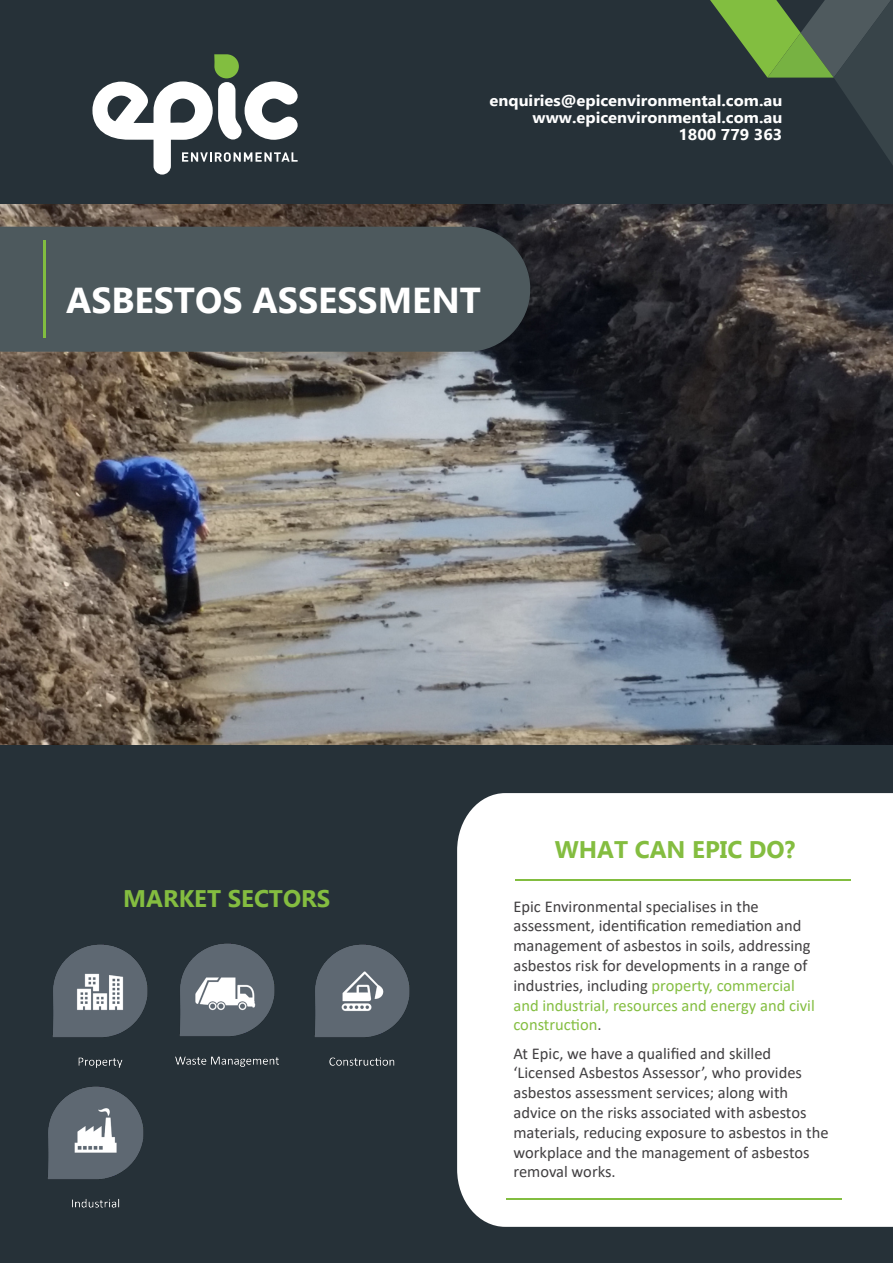
<style>
.page{position:relative;width:893px;height:1263px;background:#263138}
.page>*{position:absolute;margin:0;border:0;box-sizing:border-box;transform-origin:0 0}
.Heading_1{font:700 36px "Gadugi";color:#fff}
.Heading_2{font:700 24px "Gadugi";color:#84bd40}
.t1{font:16.5px/19.8px "Calibri";color:#413f41}
.Epic_Banner{font:700 15.6px "Gadugi";color:#fff;scale:1.06 1}
.s1{color:#84be41}
</style>
<div class="page">
<svg style="left:92px;top:54px;width:206px;height:120px"></svg>
<svg style="left:710px;top:0;width:183px;height:165px"></svg>
<img style="left:0;top:205px;width:893px;height:539px">
<div style="left:457px;top:793px;width:436px;height:434px;background:#fff"></div>
<hr style="left:506px;top:1198px;width:336px;height:2px;background:#82bd40">
<hr style="left:514px;top:879px;width:336px;height:1px;background:#82bd40">
<div style="left:0;top:227px;width:530px;height:125px;background:#4d595d"></div>
<hr style="left:43px;top:241px;width:3px;height:97px;background:#82bd40">
<img style="left:175px;top:943px;width:104px;height:124px">
<img style="left:314px;top:944px;width:96px;height:122px">
<img style="left:48px;top:1086px;width:96px;height:122px">
<img style="left:52px;top:944px;width:96px;height:124px">
<p class="Epic_Banner" style="left:490px;top:91px;width:278px">enquiries@epicenvironmental.com.au</p>
<p class="Epic_Banner" style="left:533px;top:108px;width:237px">www.epicenvironmental.com.au</p>
<p class="Epic_Banner" style="left:678px;top:125px;width:100px">1800 779 363</p>
<p class="Heading_1" style="left:66px;top:278px;width:416px">ASBESTOS ASSESSMENT</p>
<p class="Heading_2" style="left:123px;top:883px;width:209px">MARKET SECTORS</p>
<p class="Heading_2" style="left:555px;top:835px;width:242px">WHAT CAN EPIC DO?</p>
<p class="t1" style="left:513px;top:896px;width:303px">Epic Environmental specialises in the assessment, identification remediation and management of asbestos in soils, addressing asbestos risk for developments in a range of industries, including <span class="s1">property, commercial and industrial, resources and energy and civil construction</span>.</p>
<p class="t1" style="left:513px;top:1043px;width:317px">At Epic, we have a qualified and skilled ‘Licensed Asbestos Assessor’, who provides asbestos assessment services; along with advice on the risks associated with asbestos materials, reducing exposure to asbestos in the workplace and the management of asbestos removal works.</p>
</div>
